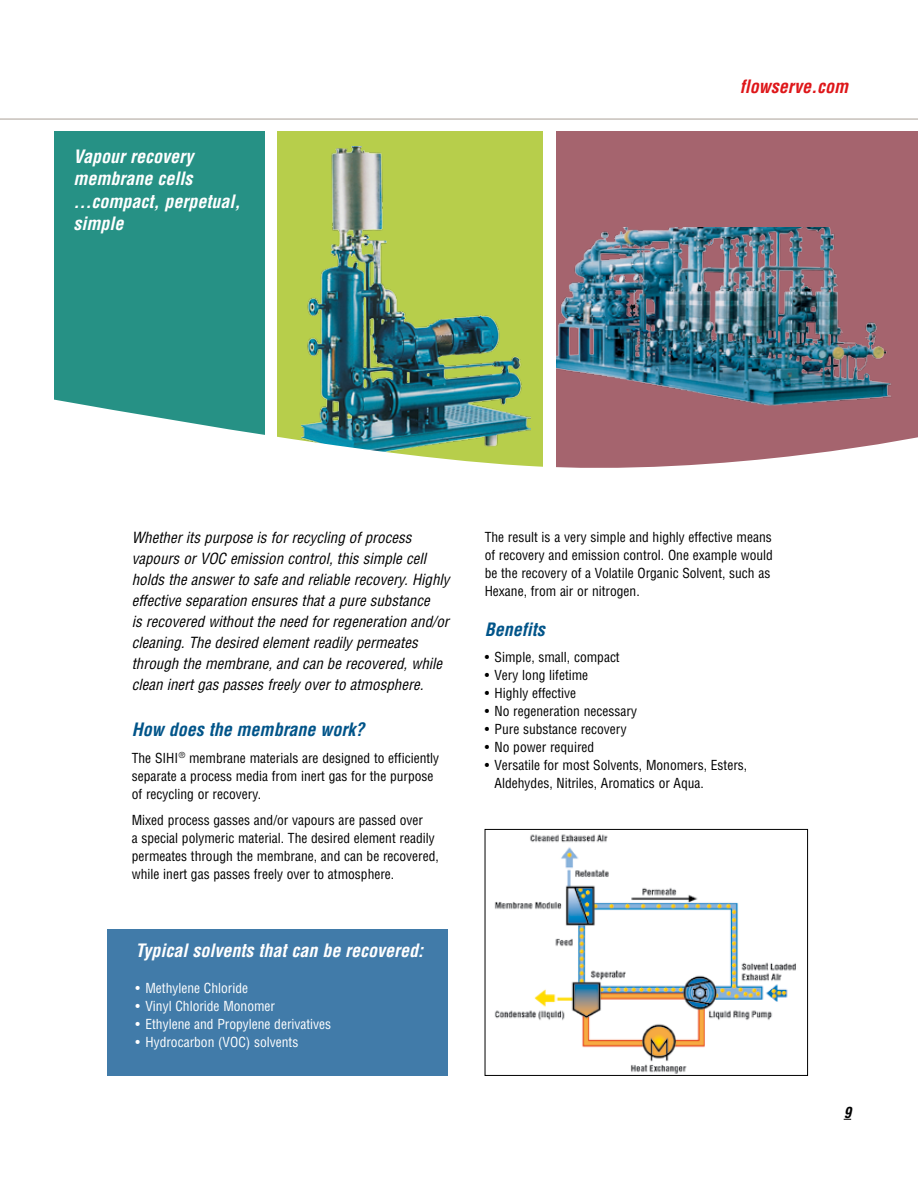
<style>
.page{position:relative;width:918px;height:1188px;background:#fff}
.page>*{position:absolute;margin:0;border:0;box-sizing:border-box;transform-origin:0 0}
.t1{font:italic 700 condensed 18px/22.5px "Helvetica LT Std";color:#fff}
.t2{font:italic 700 condensed 18px "Helvetica LT Std";color:#005489}
.t3{font:italic 700 condensed 18px "Helvetica LT Std";color:#de1619}
.t4{font:italic condensed 15px/21px "Helvetica LT Std";color:#000}
.t5{font:italic 700 condensed 15px "Helvetica LT Std";color:#000}
.t6{font:condensed 13.5px/18px "Helvetica LT Std";color:#000}
.t7{font:condensed 13.5px "Helvetica LT Std";color:#fff}
</style>
<div class="page">
<hr style="left:0;top:119px;width:918px;height:1px;background:#aaa097">
<div style="left:556px;top:132px;width:362px;height:339px;background:#a5646e"></div>
<div style="left:277px;top:132px;width:266px;height:339px;background:#b7ce4b"></div>
<div style="left:54px;top:132px;width:210px;height:326px;background:#269185"></div>
<img style="left:494px;top:834px;width:302px;height:240px">
<div style="left:485px;top:829px;width:323px;height:247px;border:1px solid #000"></div>
<div style="left:108px;top:929px;width:340px;height:147px;background:#417ba9"></div>
<img style="left:307px;top:146px;width:215px;height:242px">
<img style="left:556px;top:227px;width:335px;height:161px">
<svg style="left:54px;top:388px;width:864px;height:83px"></svg>
<h1 class="t1" style="left:74px;top:145px;width:168px">Vapour recovery membrane cells ...compact, perpetual, simple</h1>
<h1 class="t3" style="left:740px;top:75px;width:110px">flowserve.com</h1>
<p class="t4" style="left:132px;top:527px;width:319px">Whether its purpose is for recycling of process vapours or VOC emission control, this simple cell holds the answer to safe and reliable recovery. Highly effective separation ensures that a pure substance<br>is recovered without the need for regeneration and/or cleaning. The desired element readily permeates through the membrane, and can be recovered, while clean inert gas passes freely over to atmosphere.</p>
<h1 class="t2" style="left:132px;top:718px;width:234px">How does the membrane work?</h1>
<p class="t6" style="left:132px;top:749px;width:309px">The SIHI<sup>®</sup> membrane materials are designed to efficiently separate a process media from inert gas for the purpose of recycling or recovery.</p>
<p class="t6" style="left:132px;top:811px;width:309px">Mixed process gasses and/or vapours are passed over<br>a special polymeric material. The desired element readily permeates through the membrane, and can be recovered, while inert gas passes freely over to atmosphere.</p>
<h1 class="t1" style="left:136px;top:940px;width:289px">Typical solvents that can be recovered:</h1>
<p class="t7" style="left:136px;top:980px;width:114px">• Methylene Chloride</p>
<p class="t7" style="left:136px;top:998px;width:141px">• Vinyl Chloride Monomer</p>
<p class="t7" style="left:136px;top:1016px;width:197px">• Ethylene and Propylene derivatives</p>
<p class="t7" style="left:136px;top:1034px;width:164px">• Hydrocarbon (VOC) solvents</p>
<p class="t6" style="left:485px;top:528px;width:290px">The result is a very simple and highly effective means of recovery and emission control. One example would be the recovery of a Volatile Organic Solvent, such as Hexane, from air or nitrogen.</p>
<h1 class="t2" style="left:485px;top:618px;width:62px">Benefits</h1>
<p class="t6" style="left:485px;top:648px;width:137px">• Simple, small, compact</p>
<p class="t6" style="left:485px;top:666px;width:105px">• Very long lifetime</p>
<p class="t6" style="left:485px;top:684px;width:93px">• Highly effective</p>
<p class="t6" style="left:485px;top:702px;width:154px">• No regeneration necessary</p>
<p class="t6" style="left:485px;top:720px;width:143px">• Pure substance recovery</p>
<p class="t6" style="left:485px;top:738px;width:111px">• No power required</p>
<p class="t6" style="left:495px;top:756px;width:254px;text-indent:-10px">• Versatile for most Solvents, Monomers, Esters,<br>Aldehydes, Nitriles, Aromatics or Aqua.</p>
<p class="t5" style="left:844px;top:1103px;width:9px">9</p>
</div>
